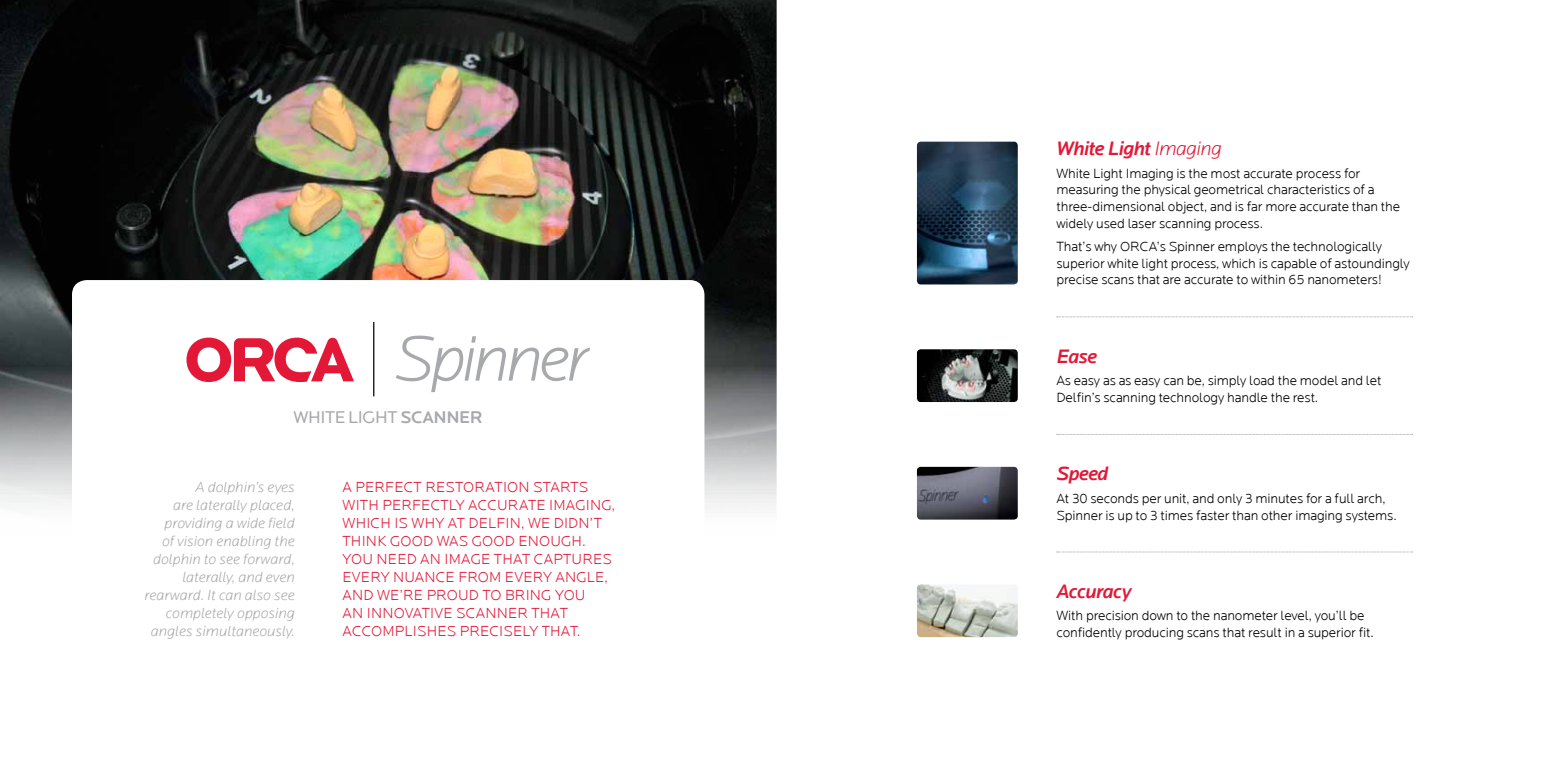
<style>
.page{position:relative;width:1553px;height:777px;background:#fff}
.page>*{position:absolute;margin:0;border:0;box-sizing:border-box;transform-origin:0 0}
.t1{font:italic 500 20px "Locator";letter-spacing:-.025em;color:#e31837}
.t2{font:17.5px "Locator Display";letter-spacing:-.025em;color:#a7a9ac}
.t3{font:300 15px/18px "Locator";letter-spacing:.015em;color:#e31837}
.t4{font:italic 300 15px/18px "Locator";color:#a7a9ac;text-align:right}
.t5{font:300 13.75px/16.9px "Locator";letter-spacing:-.01em;color:#000}
.s1{font-weight:500}
.s2{font-weight:300}
</style>
<div class="page">
<img style="left:0;top:0;width:776px;height:507px">
<svg style="left:72px;top:280px;width:632px;height:227px"></svg>
<svg style="left:396px;top:335px;width:194px;height:57px"></svg>
<hr style="left:373px;top:322px;width:1px;height:74px;background:#000">
<svg style="left:186px;top:337px;width:168px;height:45px"></svg>
<svg style="left:1056px;top:316px;width:356px;height:1px"></svg>
<svg style="left:1056px;top:551px;width:356px;height:1px"></svg>
<svg style="left:1056px;top:434px;width:356px;height:1px"></svg>
<img style="left:917px;top:584px;width:100px;height:53px">
<img style="left:917px;top:349px;width:100px;height:53px">
<img style="left:917px;top:466px;width:100px;height:53px">
<img style="left:917px;top:142px;width:100px;height:142px">
<p class="t2" style="left:293px;top:407px;width:191px">White Light <span class="s1">SCANNER</span></p>
<p class="t4" style="left:145px;top:478px;width:152px">A dolphin’s eyes<br>are laterally placed, providing a wide field<br>of vision enabling the dolphin to see forward, laterally, and even rearward. It can also see completely opposing angles simultaneously.</p>
<p class="t3" style="left:342px;top:478px;width:274px">A perfect resto ratio n starts with perfectly accurate imaging, which is why at Delfin, we didn’t think good was good enough.<br>You need an image that captures every nuance from every angle, and we’re proud to bring you<br>an innovative scanner that accomplishes precisely that.</p>
<h1 class="t1" style="left:1056px;top:137px;width:167px">White Light <span class="s2">Imaging</span></h1>
<p class="t5" style="left:1056px;top:165px;width:345px">White Light I maging is the most accurate process for measuring the physical geometrical characteristics of a three-dimensional object, and is far more accurate than the widely used laser scanning process.</p>
<p class="t5" style="left:1056px;top:238px;width:355px">That’s why Orca’s Spinner employs the technologically superior white light process, which is capable of astoundingly precise scans that are accurate to within 65 nanometers!</p>
<h1 class="t1" style="left:1056px;top:344px;width:42px">Ease</h1>
<p class="t5" style="left:1056px;top:372px;width:327px">As easy as as easy can be, simply load the model and let<br>Delfin’s scanning technology handle the rest.</p>
<h1 class="t1" style="left:1056px;top:462px;width:54px">Speed</h1>
<p class="t5" style="left:1056px;top:490px;width:342px">At 30 seconds per unit, and only 3 minutes for a full arch,<br>Spinner is up to 3 times faster than other imaging systems.</p>
<h1 class="t1" style="left:1056px;top:579px;width:76px">Accuracy</h1>
<p class="t5" style="left:1056px;top:607px;width:319px">With precision down to the nanometer level, you’ll be confidently producing scans that result in a superior fit.</p>
</div>
